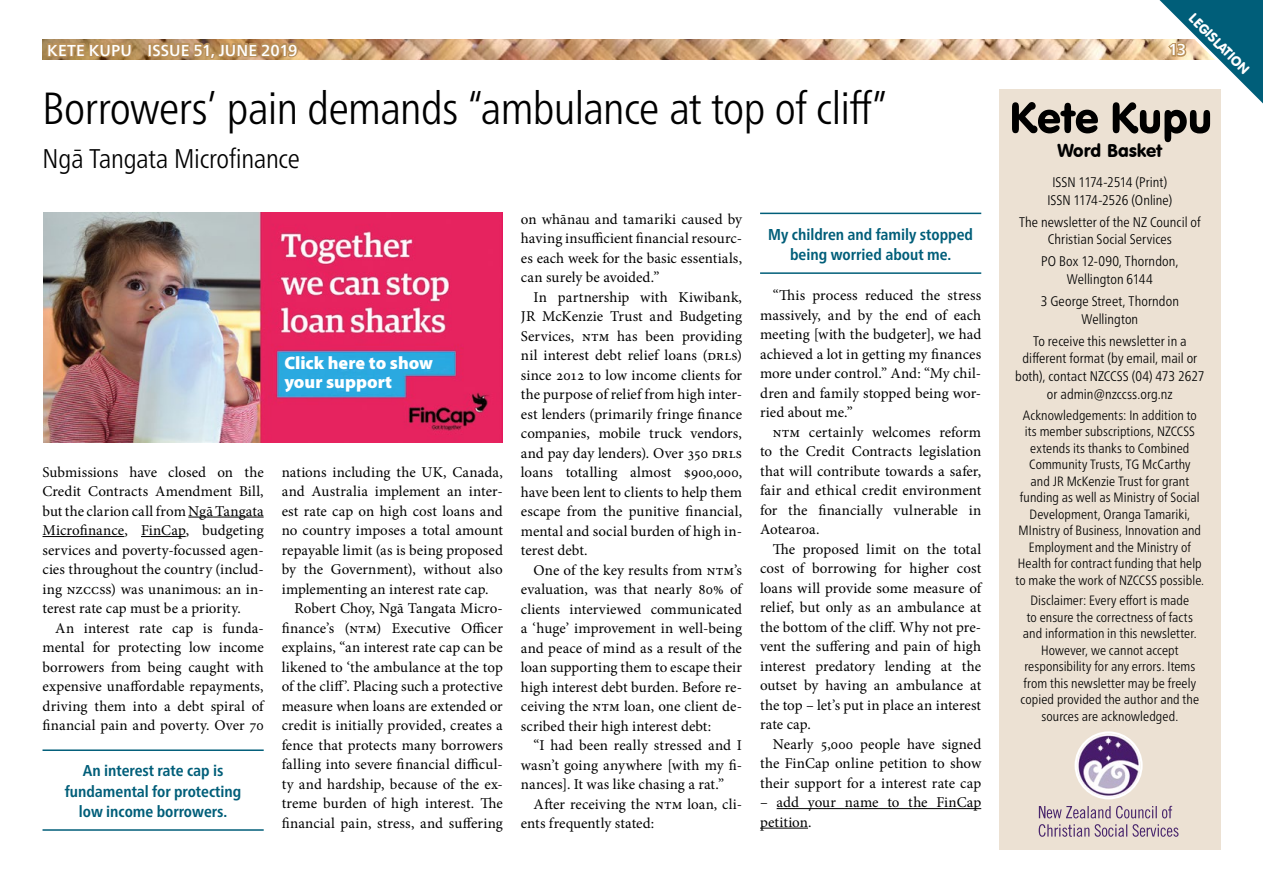
<style>
.page{position:relative;width:1263px;height:893px;background:#fff}
.page>*{position:absolute;margin:0;border:0;box-sizing:border-box;transform-origin:0 0}
.t1{font:300 condensed 45px "Frutiger Neue LTW1 G";letter-spacing:-.015em;color:#000}
.t2{font:300 condensed 27px "Frutiger Neue LTW1 G";letter-spacing:-.01em;color:#000}
.t3{font:900 18px/19.5px "Myriad Pro";color:#fff}
.t4{font:18px "VAG Rounded BT";color:#000}
.t5{font:500 15.9px "Frutiger Neue LTW1 G";letter-spacing:.005em;color:#fff}
.t6{font:700 condensed 15.75px/20px "Frutiger Neue LTW1 G";color:#005e79;text-align:center}
.t7{font:15px/19.5px "Minion Pro";letter-spacing:.005em;color:#000;text-align:justify}
.t8{font:300 condensed 13.95px/17.7px "Frutiger Neue LTW1 G";letter-spacing:.005em;color:#000;text-align:center}
.t9{font:300 condensed 13.5px/16.5px "Frutiger Neue LTW1 G";letter-spacing:.005em;color:#000;text-align:center}
.t10{font:13.5px "VAG Rounded BT";color:#fff}
</style>
<div class="page">
<img style="left:43px;top:40px;width:969px;height:20px">
<svg style="left:46px;top:41px;width:87px;height:19px;background:#b28c57"></svg>
<div style="left:148px;top:43px;width:4px;height:14px;border:3px solid #b9915b"></div>
<svg style="left:150px;top:39px;width:150px;height:21px;background:#b88e5b"></svg>
<hr style="left:188px;top:517px;width:76px;height:1px;background:#000">
<hr style="left:43px;top:536px;width:81px;height:1px;background:#000">
<hr style="left:141px;top:536px;width:45px;height:1px;background:#000">
<div style="left:999px;top:89px;width:221px;height:761px;background:#ece1d3"></div>
<svg style="left:1039px;top:824px;width:139px;height:13px"></svg>
<svg style="left:1039px;top:806px;width:133px;height:12px"></svg>
<img style="left:1077px;top:734px;width:63px;height:63px;border-radius:31px">
<div style="left:1074px;top:731px;width:68px;height:68px;border:2px solid #fff;border-radius:50%"></div>
<svg style="left:1012px;top:0;width:251px;height:142px"></svg>
<img style="left:44px;top:213px;width:459px;height:229px">
<hr style="left:777px;top:808px;width:204px;height:1px;background:#000">
<hr style="left:760px;top:828px;width:48px;height:1px;background:#000">
<hr style="left:43px;top:749px;width:221px;height:2px;background:#005e79">
<hr style="left:43px;top:829px;width:221px;height:2px;background:#005e79">
<hr style="left:760px;top:213px;width:221px;height:1px;background:#005e79">
<hr style="left:760px;top:272px;width:221px;height:2px;background:#005e79">
<p class="t10" style="left:1197px;top:10px;width:80px;rotate:45deg">LEGISLATION</p>
<p class="t5" style="left:47px;top:41px;width:252px">KETE KUPU ISSUE 51, JUNE 2019</p>
<p class="t5" style="left:1168px;top:40px;width:19px">13</p>
<h1 class="t1" style="left:43px;top:82px;width:847px">Borrowers’ pain demands “ambulance at top of cliff”</h1>
<h2 class="t2" style="left:43px;top:143px;width:259px">Ngā Tangata Microfinance</h2>
<p class="t4" style="left:1057px;top:139px;width:106px">Word Basket</p>
<p class="t8" style="left:1047px;top:173px;width:126px">ISSN 1174-2514 (Print)<br>ISSN 1174-2526 (Online)</p>
<p class="t8" style="left:1019px;top:213px;width:183px">The newsletter of the NZ Council of<br>Christian Social Services</p>
<p class="t8" style="left:1041px;top:253px;width:139px">PO Box 12-090, Thorndon,<br>Wellington 6144</p>
<p class="t8" style="left:1041px;top:292px;width:140px">3 George Street, Thorndon<br>Wellington</p>
<p class="t8" style="left:1015px;top:332px;width:191px">To receive this newsletter in a different format (by email, mail or both), contact NZCCSS (04) 473 2627 or admin@nzccss.org.nz</p>
<p class="t9" style="left:1015px;top:407px;width:190px">Acknowledgements: In addition to its member subscriptions, NZCCSS extends its thanks to Combined Community Trusts, TG McCarthy<br>and JR McKenzie Trust for grant funding as well as Ministry of Social Development, Oranga Tamariki, MInistry of Business, Innovation and Employment and the Ministry of Health for contract funding that help to make the work of NZCCSS possible.</p>
<p class="t9" style="left:1020px;top:592px;width:180px">Disclaimer: Every effort is made<br>to ensure the correctness of facts and information in this newsletter.<br>However, we cannot accept responsibility for any errors. Items from this newsletter may be freely copied provided the author and the sources are acknowledged.</p>
<p class="t7" style="left:521px;top:209px;width:223px">on whānau and tamariki caused by having insufficient financial resourc&shy;es each week for the basic essentials, can surely be avoided.”</p>
<p class="t7" style="left:521px;top:287px;width:223px;text-indent:13px">In partnership with Kiwibank, JR McKenzie Trust and Budgeting Services, NTM has been providing nil interest debt relief loans (DRLS) since 2012 to low income clients for the purpose of relief from high inter&shy;est lenders (primarily fringe finance companies, mobile truck vendors, and pay day lenders). Over 350 DRLS loans totalling almost $900,000, have been lent to clients to help them escape from the punitive financial, mental and social burden of high in&shy;terest debt.</p>
<p class="t7" style="left:521px;top:560px;width:223px;text-indent:13px">One of the key results from NTM’s evaluation, was that nearly 80% of clients interviewed communicated a ‘huge’ improvement in well-being and peace of mind as a result of the loan supporting them to escape their high interest debt burden. Before re&shy;ceiving the NTM loan, one client de&shy;scribed their high interest debt:</p>
<p class="t7" style="left:521px;top:736px;width:223px;text-indent:13px">“I had been really stressed and I wasn’t going anywhere [with my fi&shy;nances]. It was like chasing a rat.”</p>
<p class="t7" style="left:521px;top:794px;width:223px;text-indent:13px">After receiving the NTM loan, cli&shy;ents frequently stated:</p>
<p class="t6" style="left:768px;top:224px;width:206px">My children and family stopped being worried about me.</p>
<p class="t7" style="left:760px;top:286px;width:223px;text-indent:13px">“This process reduced the stress massively, and by the end of each meeting [with the budgeter], we had achieved a lot in getting my finances more under control.” And: “My chil&shy;dren and family stopped being wor&shy;ried about me.”</p>
<p class="t7" style="left:760px;top:422px;width:223px;text-indent:13px">NTM certainly welcomes reform to the Credit Contracts legislation that will contribute towards a safer, fair and ethical credit environment for the financially vulnerable in Aotearoa.</p>
<p class="t7" style="left:760px;top:539px;width:223px;text-indent:13px">The proposed limit on the total cost of borrowing for higher cost loans will provide some measure of relief, but only as an ambulance at the bottom of the cliff. Why not pre&shy;vent the suffering and pain of high interest predatory lending at the outset by having an ambulance at the top – let’s put in place an interest rate cap.</p>
<p class="t7" style="left:760px;top:734px;width:223px;text-indent:13px">Nearly 5,000 people have signed the FinCap online petition to show their support for a interest rate cap</p>
<p class="t7" style="left:760px;top:793px;width:223px">– add your name to the FinCap petition.</p>
<p class="t3" style="left:284px;top:352px;width:150px">Click here to show your support</p>
<p class="t7" style="left:43px;top:462px;width:223px">Submissions have closed on the Credit Contracts Amendment Bill, but the clarion call from Ngā Tangata Microfinance, FinCap, budgeting services and poverty-focussed agen&shy;cies throughout the country (includ&shy;ing NZCCSS) was unanimous: an in&shy;terest rate cap must be a priority.</p>
<p class="t7" style="left:43px;top:618px;width:223px;text-indent:13px">An interest rate cap is funda&shy;mental for protecting low income borrowers from being caught with expensive unaffordable repayments, driving them into a debt spiral of financial pain and poverty. Over 70</p>
<p class="t7" style="left:282px;top:462px;width:223px">nations including the UK, Canada,</p>
<p class="t7" style="left:282px;top:482px;width:223px">and Australia implement an inter-</p>
<p class="t7" style="left:282px;top:501px;width:223px">est rate cap on high cost loans and</p>
<p class="t7" style="left:282px;top:521px;width:223px">no country imposes a total amount</p>
<p class="t7" style="left:282px;top:540px;width:223px">repayable limit (as is being proposed</p>
<p class="t7" style="left:282px;top:560px;width:223px">by the Government), without also</p>
<p class="t7" style="left:282px;top:579px;width:208px">implementing an interest rate cap.</p>
<p class="t7" style="left:294px;top:599px;width:208px">Robert Choy, Ngā Tangata Micro-</p>
<p class="t7" style="left:282px;top:618px;width:223px">finance’s (NTM) Executive Officer</p>
<p class="t7" style="left:282px;top:638px;width:223px">explains, “an interest rate cap can be</p>
<p class="t7" style="left:282px;top:657px;width:223px">likened to ‘the ambulance at the top</p>
<p class="t7" style="left:282px;top:677px;width:223px">of the cliff’. Placing such a protective</p>
<p class="t7" style="left:282px;top:696px;width:223px">measure when loans are extended or</p>
<p class="t7" style="left:282px;top:716px;width:223px">credit is initially provided, creates a</p>
<p class="t7" style="left:282px;top:735px;width:223px">fence that protects many borrowers</p>
<p class="t7" style="left:282px;top:755px;width:223px">falling into severe financial difficul-</p>
<p class="t7" style="left:282px;top:774px;width:223px">ty and hardship, because of the ex-</p>
<p class="t7" style="left:282px;top:794px;width:223px">treme burden of high interest. The</p>
<p class="t7" style="left:282px;top:813px;width:223px">financial pain, stress, and suffering</p>
<p class="t6" style="left:65px;top:761px;width:178px">An interest rate cap is fundamental for protecting low income borrowers.</p>
</div>
